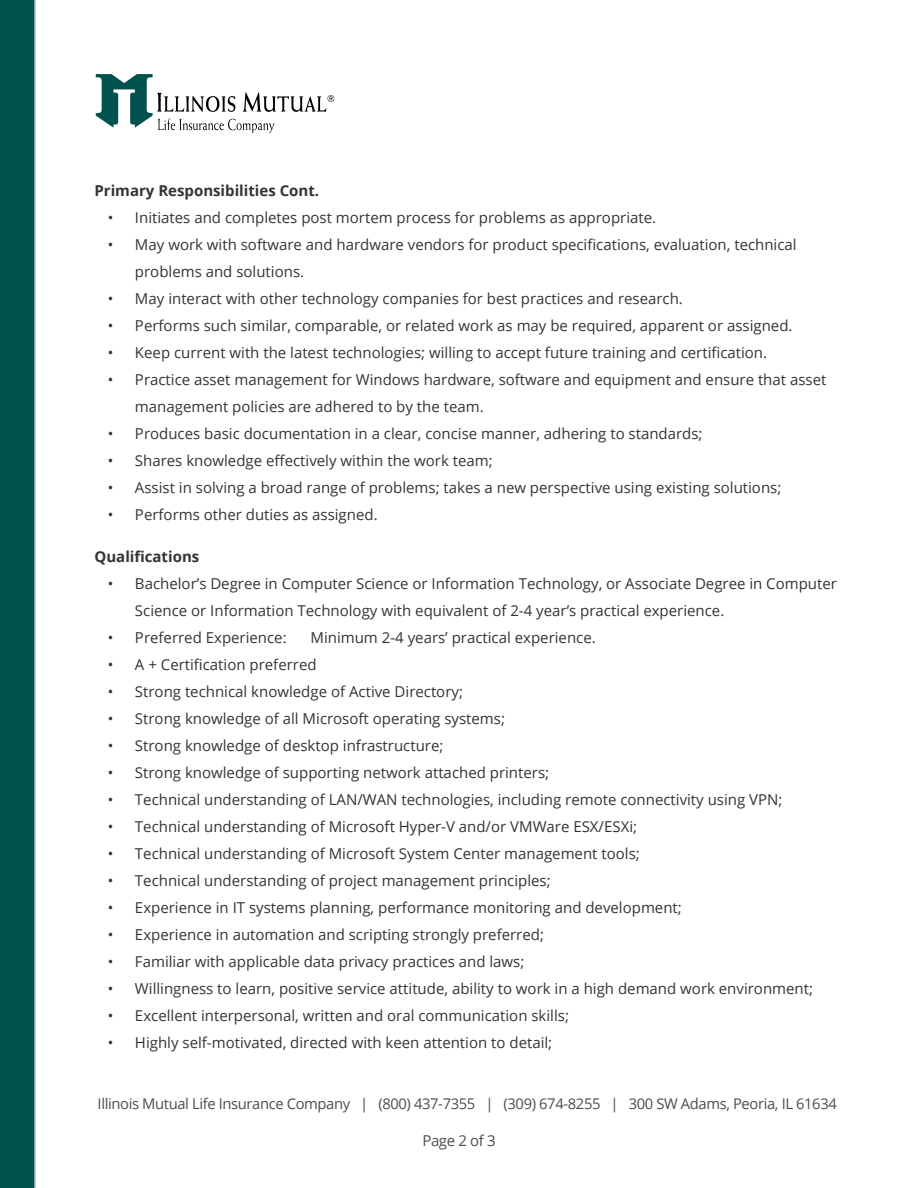
<style>
.page{position:relative;width:918px;height:1188px;background:#fff}
.page>*{position:absolute;margin:0;border:0;box-sizing:border-box;transform-origin:0 0}
.t1{font:15px/27px "Open Sans";color:#343433}
.t2{font:700 15px "Open Sans";color:#343433}
.t3{font:15px "Open Sans";letter-spacing:-.025em;color:#4d4d4f}
.t4{font:14.7px "Open Sans";letter-spacing:-.025em;color:#4d4d4f}
</style>
<div class="page">
<svg style="left:96px;top:74px;width:238px;height:59px"></svg>
<div style="left:0;top:0;width:36px;height:1188px;background:#00524d"></div>
<p class="t2" style="left:94px;top:180px;width:226px">Primary Responsibilities Cont.</p>
<p class="t1" style="left:108px;top:204px;width:550px">• Initiates and completes post mortem process for problems as appropriate.</p>
<p class="t1" style="left:135px;top:231px;width:663px;text-indent:-27px">• May work with software and hardware vendors for product specifications, evaluation, technical problems and solutions.</p>
<p class="t1" style="left:108px;top:285px;width:576px">• May interact with other technology companies for best practices and research.</p>
<p class="t1" style="left:108px;top:312px;width:686px">• Performs such similar, comparable, or related work as may be required, apparent or assigned.</p>
<p class="t1" style="left:108px;top:339px;width:661px">• Keep current with the latest technologies; willing to accept future training and certification.</p>
<p class="t1" style="left:135px;top:366px;width:693px;text-indent:-27px">• Practice asset management for Windows hardware, software and equipment and ensure that asset management policies are adhered to by the team.</p>
<p class="t1" style="left:108px;top:420px;width:596px">• Produces basic documentation in a clear, concise manner, adhering to standards;</p>
<p class="t1" style="left:108px;top:447px;width:386px">• Shares knowledge effectively within the work team;</p>
<p class="t1" style="left:108px;top:474px;width:675px">• Assist in solving a broad range of problems; takes a new perspective using existing solutions;</p>
<p class="t1" style="left:108px;top:501px;width:271px">• Performs other duties as assigned.</p>
<p class="t2" style="left:94px;top:546px;width:106px">Qualifications</p>
<p class="t1" style="left:135px;top:570px;width:704px;text-indent:-27px">• Bachelor’s Degree in Computer Science or Information Technology, or Associate Degree in Computer<br>Science or Information Technology with equivalent of 2-4 year’s practical experience.</p>
<p class="t1" style="left:108px;top:624px;width:180px">• Preferred Experience:</p>
<p class="t1" style="left:310px;top:624px;width:287px">Minimum 2-4 years’ practical experience.</p>
<p class="t1" style="left:108px;top:651px;width:210px">• A + Certification preferred</p>
<p class="t1" style="left:108px;top:678px;width:357px">• Strong technical knowledge of Active Directory;</p>
<p class="t1" style="left:108px;top:705px;width:399px">• Strong knowledge of all Microsoft operating systems;</p>
<p class="t1" style="left:108px;top:732px;width:337px">• Strong knowledge of desktop infrastructure;</p>
<p class="t1" style="left:108px;top:759px;width:443px">• Strong knowledge of supporting network attached printers;</p>
<p class="t1" style="left:108px;top:786px;width:676px">• Technical understanding of LAN/WAN technologies, including remote connectivity using VPN;</p>
<p class="t1" style="left:108px;top:813px;width:531px">• Technical understanding of Microsoft Hyper-V and/or VMWare ESX/ESXi;</p>
<p class="t1" style="left:108px;top:840px;width:533px">• Technical understanding of Microsoft System Center management tools;</p>
<p class="t1" style="left:108px;top:867px;width:444px">• Technical understanding of project management principles;</p>
<p class="t1" style="left:108px;top:894px;width:575px">• Experience in IT systems planning, performance monitoring and development;</p>
<p class="t1" style="left:108px;top:921px;width:438px">• Experience in automation and scripting strongly preferred;</p>
<p class="t1" style="left:108px;top:948px;width:418px">• Familiar with applicable data privacy practices and laws;</p>
<p class="t1" style="left:108px;top:975px;width:707px">• Willingness to learn, positive service attitude, ability to work in a high demand work environment;</p>
<p class="t1" style="left:108px;top:1002px;width:463px">• Excellent interpersonal, written and oral communication skills;</p>
<p class="t1" style="left:108px;top:1029px;width:446px">• Highly self-motivated, directed with keen attention to detail;</p>
<p class="t4" style="left:98px;top:1094px;width:741px">Illinois Mutual Life Insurance Company | (800) 437-7355 | (309) 674-8255 | 300 SW Adams, Peoria, IL 61634</p>
<p class="t3" style="left:422px;top:1130px;width:75px">Page 2 of 3</p>
</div>
